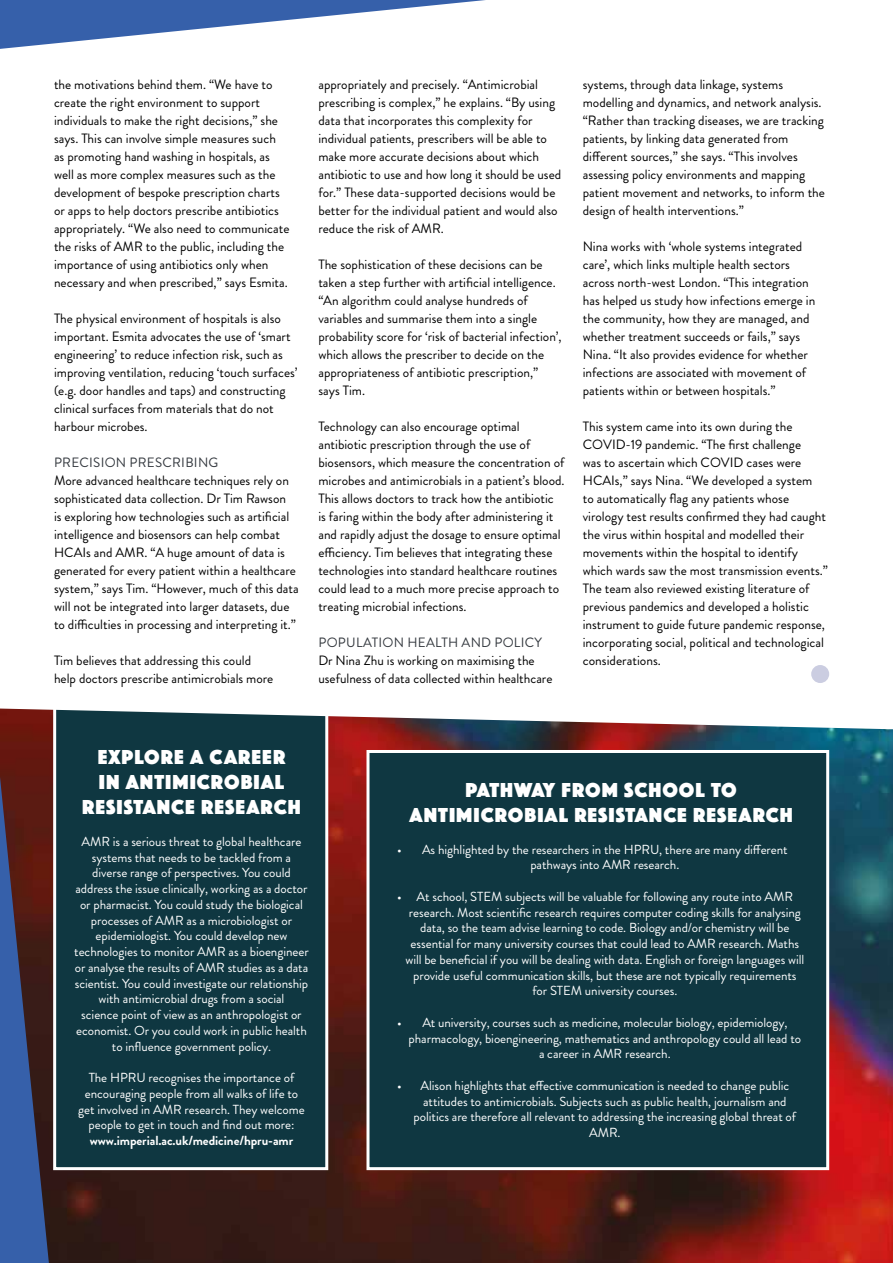
<style>
.page{position:relative;width:893px;height:1263px;background:#fff}
.page>*{position:absolute;margin:0;border:0;box-sizing:border-box;transform-origin:0 0}
.t1{font:21px/25.2px "Phosphate Solid";letter-spacing:.05em;color:#fff;text-align:center}
.t2{font:13.5px/18px "Brandon Grotesque";color:#000}
.t3{font:13.5px "Brandon Grotesque";letter-spacing:.02em;color:#33383e}
.t4{font:13.2px/15.8px "Brandon Grotesque";letter-spacing:-.005em;color:#fff;text-align:center}
.t5{font:700 13.2px "Brandon Grotesque";letter-spacing:-.005em;color:#fff}
</style>
<div class="page">
<img style="left:0;top:729px;width:893px;height:534px">
<div style="left:53px;top:675px;width:275px;height:495px;background:#0f3741;border:3px solid #fff"></div>
<svg style="left:0;top:665px;width:879px;height:64px"></svg>
<svg style="left:0;top:0;width:486px;height:49px"></svg>
<svg style="left:0;top:777px;width:49px;height:486px;background:#403d5e"></svg>
<div style="left:811px;top:665px;width:18px;height:18px;background:#cbcde1;border-radius:50%"></div>
<div style="left:366px;top:750px;width:463px;height:420px;background:#0f3741;border:3px solid #fff"></div>
<p class="t2" style="left:54px;top:76px;width:237px">the motivations behind them. “We have to create the right environment to support individuals to make the right decisions,” she says. This can involve simple measures such as promoting hand washing in hospitals, as well as more complex measures such as the development of bespoke prescription charts or apps to help doctors prescribe antibiotics appropriately. “We also need to communicate the risks of AMR to the public, including the importance of using antibiotics only when necessary and when prescribed,” says Esmita.</p>
<p class="t2" style="left:54px;top:310px;width:245px">The physical environment of hospitals is also important. Esmita advocates the use of ‘smart engineering’ to reduce infection risk, such as improving ventilation, reducing ‘touch surfaces’ (e.g. door handles and taps) and constructing clinical surfaces from materials that do not harbour microbes.</p>
<p class="t3" style="left:54px;top:453px;width:166px">PRECISION PRESCRIBING</p>
<p class="t2" style="left:54px;top:472px;width:246px">More advanced healthcare techniques rely on sophisticated data collection. Dr Tim Rawson<br>is exploring how technologies such as artificial intelligence and biosensors can help combat HCAIs and AMR. “A huge amount of data is generated for every patient within a healthcare system,” says Tim. “However, much of this data will not be integrated into larger datasets, due to difficulties in processing and interpreting it.”</p>
<p class="t2" style="left:54px;top:652px;width:221px">Tim believes that addressing this could help doctors prescribe antimicrobials more</p>
<p class="t2" style="left:318px;top:76px;width:244px">appropriately and precisely. “Antimicrobial prescribing is complex,” he explains. “By using data that incorporates this complexity for individual patients, prescribers will be able to make more accurate decisions about which antibiotic to use and how long it should be used for.” These data-supported decisions would be better for the individual patient and would also reduce the risk of AMR.</p>
<p class="t2" style="left:318px;top:256px;width:245px">The sophistication of these decisions can be taken a step further with artificial intelligence. “An algorithm could analyse hundreds of variables and summarise them into a single probability score for ‘risk of bacterial infection’, which allows the prescriber to decide on the appropriateness of antibiotic prescription,” says Tim.</p>
<p class="t2" style="left:318px;top:418px;width:248px">Technology can also encourage optimal antibiotic prescription through the use of biosensors, which measure the concentration of microbes and antimicrobials in a patient’s blood.<br>This allows doctors to track how the antibiotic is faring within the body after administering it and rapidly adjust the dosage to ensure optimal efficiency. Tim believes that integrating these technologies into standard healthcare routines could lead to a much more precise approach to treating microbial infections.</p>
<p class="t3" style="left:318px;top:633px;width:225px">POPULATION HEALTH AND POLICY</p>
<p class="t2" style="left:318px;top:652px;width:236px">Dr Nina Zhu is working on maximising the usefulness of data collected within healthcare</p>
<p class="t2" style="left:583px;top:76px;width:244px">systems, through data linkage, systems modelling and dynamics, and network analysis. “Rather than tracking diseases, we are tracking patients, by linking data generated from different sources,” she says. “This involves assessing policy environments and mapping patient movement and networks, to inform the design of health interventions.”</p>
<p class="t2" style="left:583px;top:238px;width:234px">Nina works with ‘whole systems integrated care’, which links multiple health sectors across north-west London. “This integration has helped us study how infections emerge in the community, how they are managed, and whether treatment succeeds or fails,” says Nina. “It also provides evidence for whether infections are associated with movement of patients within or between hospitals.”</p>
<p class="t2" style="left:583px;top:418px;width:247px">This system came into its own during the COVID-19 pandemic. “The first challenge<br>was to ascertain which COVID cases were HCAIs,” says Nina. “We developed a system<br>to automatically flag any patients whose virology test results confirmed they had caught the virus within hospital and modelled their movements within the hospital to identify which wards saw the most transmission events.” The team also reviewed existing literature of previous pandemics and developed a holistic instrument to guide future pandemic response, incorporating social, political and technological considerations.</p>
<h1 class="t1" style="left:82px;top:743px;width:220px">EXPLORE A CAREER<br>IN ANTIMICROBIAL<br>RESISTANCE RESEARCH</h1>
<p class="t4" style="left:74px;top:834px;width:236px">AMR is a serious threat to global healthcare systems that needs to be tackled from a diverse range of perspectives. You could address the issue clinically, working as a doctor or pharmacist. You could study the biological processes of AMR as a microbiologist or epidemiologist. You could develop new technologies to monitor AMR as a bioengineer or analyse the results of AMR studies as a data scientist. You could investigate our relationship with antimicrobial drugs from a social<br>science point of view as an anthropologist or economist. Or you could work in public health to influence government policy.</p>
<p class="t4" style="left:78px;top:1070px;width:228px">The HPRU recognises the importance of encouraging people from all walks of life to get involved in AMR research. They welcome people to get in touch and find out more:</p>
<p class="t5" style="left:90px;top:1131px;width:205px">www.imperial.ac.uk/medicine/hpru-amr</p>
<h1 class="t1" style="left:410px;top:776px;width:385px">PATHWAY FROM SCHOOL TO<br>ANTIMICROBIAL RESISTANCE RESEARCH</h1>
<p class="t4" style="left:530px;top:841px;width:259px;text-align:left;text-indent:-133px">• As highlighted by the researchers in the HPRU, there are many different pathways into AMR research.</p>
<p class="t4" style="left:397px;top:889px;width:397px">• At school, STEM subjects will be valuable for following any route into AMR</p>
<p class="t4" style="left:409px;top:904px;width:393px">research. Most scientific research requires computer coding skills for analysing</p>
<p class="t4" style="left:420px;top:920px;width:371px">data, so the team advise learning to code. Biology and/or chemistry will be</p>
<p class="t4" style="left:411px;top:936px;width:390px">essential for many university courses that could lead to AMR research. Maths</p>
<p class="t4" style="left:405px;top:952px;width:400px">will be beneficial if you will be dealing with data. English or foreign languages will</p>
<p class="t4" style="left:413px;top:967px;width:385px">provide useful communication skills, but these are not typically requirements</p>
<p class="t4" style="left:532px;top:983px;width:146px">for STEM university courses.</p>
<p class="t4" style="left:397px;top:1015px;width:392px">• At university, courses such as medicine, molecular biology, epidemiology,</p>
<p class="t4" style="left:409px;top:1030px;width:394px">pharmacology, bioengineering, mathematics and anthropology could all lead to</p>
<p class="t4" style="left:539px;top:1046px;width:133px">a career in AMR research.</p>
<p class="t4" style="left:397px;top:1078px;width:394px">• Alison highlights that effective communication is needed to change public</p>
<p class="t4" style="left:423px;top:1093px;width:365px">attitudes to antimicrobials. Subjects such as public health, journalism and</p>
<p class="t4" style="left:414px;top:1109px;width:384px">politics are therefore all relevant to addressing the increasing global threat of</p>
<p class="t4" style="left:589px;top:1125px;width:33px">AMR.</p>
</div>
